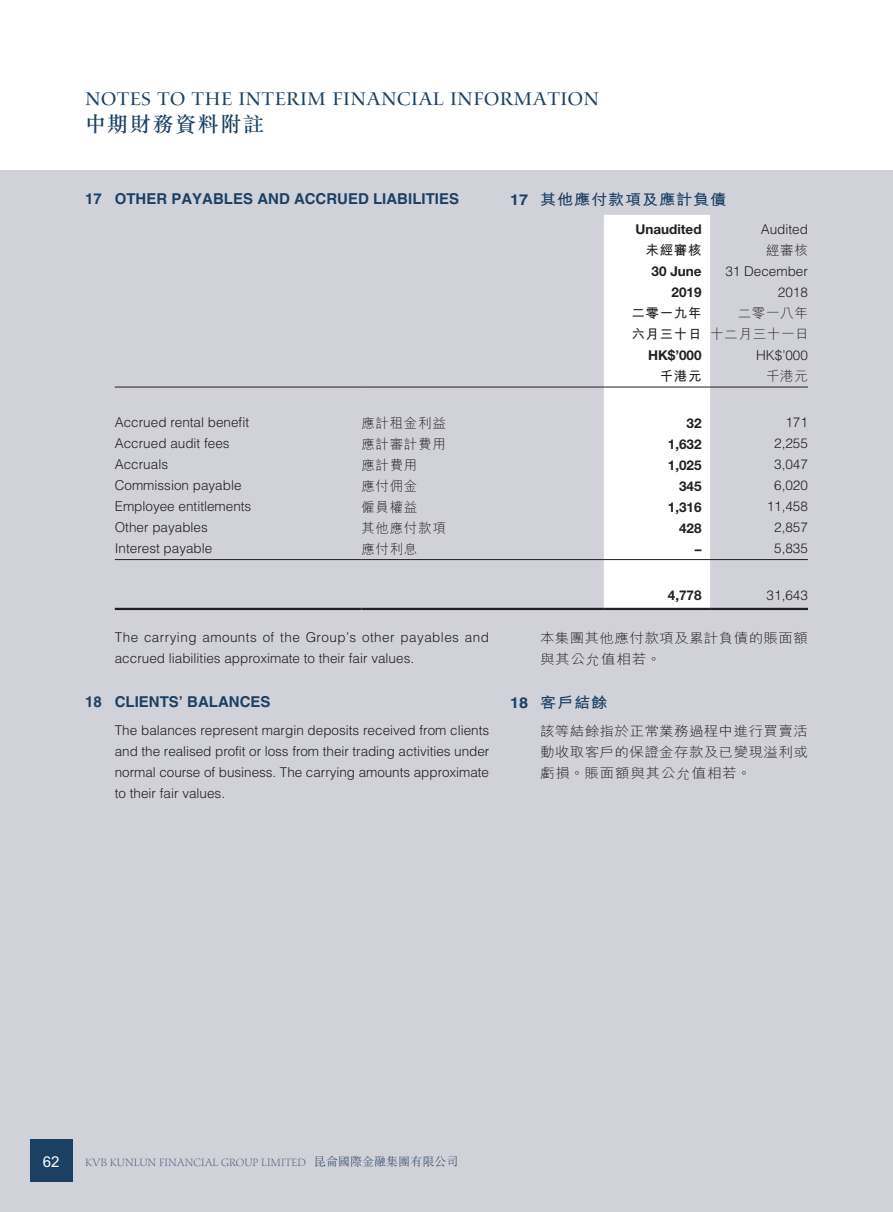
<style>
.page{position:relative;width:893px;height:1212px;background:#fff}
.page>*{position:absolute;margin:0;border:0;box-sizing:border-box;transform-origin:0 0}
.t1{font:21px "Waters Titling Pro";letter-spacing:.025em;color:#1b4064}
.t2{font:500 21px "M Sung HK";letter-spacing:.075em;color:#1b4064}
.t3{font:700 15px "Helvetica LT Std";color:#1b4064}
.t4{font:700 15px "M Hei HK";letter-spacing:.05em;color:#1b4064;scale:1.08 1}
.t5{font:700 15px "M Hei HK";color:#fff}
.t6{font:300 13.5px/21px "Helvetica LT Std";color:#231f20}
.t7{font:700 13.5px "Helvetica Neue LT Std";color:#231f20}
.t8{font:300 13.5px/21px "M Hei HK";letter-spacing:.05em;color:#231f20;text-align:right}
.t9{font:300 13.5px/21px "M Hei HK";letter-spacing:.05em;color:#231f20;text-align:justify;scale:1.08 1}
.t10{font:300 13.5px/21px "M Hei HK";letter-spacing:.02em;color:#231f20;scale:1.08 1}
.t11{font:700 13.5px/21px "M Hei HK";letter-spacing:.05em;color:#231f20}
.t12{font:300 12px "Waters Titling Pro";color:#3c5272}
.s1{font-family:"Helvetica LT Std"}
.s2{font-family:"M Sung HK"}
</style>
<div class="page">
<div style="left:0;top:170px;width:892px;height:1042px;background:#d1d1da"></div>
<div style="left:30px;top:1140px;width:42px;height:42px;background:#1b4064"></div>
<div style="left:604px;top:215px;width:106px;height:392px;background:#fff"></div>
<hr style="left:115px;top:387px;width:246px;height:1px;background:#231f20">
<hr style="left:361px;top:387px;width:243px;height:1px;background:#231f20">
<hr style="left:604px;top:387px;width:106px;height:1px;background:#231f20">
<hr style="left:710px;top:387px;width:98px;height:1px;background:#231f20">
<hr style="left:115px;top:559px;width:246px;height:1px;background:#231f20">
<hr style="left:361px;top:559px;width:243px;height:1px;background:#231f20">
<hr style="left:604px;top:559px;width:106px;height:1px;background:#231f20">
<hr style="left:710px;top:559px;width:98px;height:1px;background:#231f20">
<hr style="left:115px;top:608px;width:246px;height:2px;background:#231f20">
<hr style="left:361px;top:608px;width:243px;height:2px;background:#231f20">
<hr style="left:604px;top:608px;width:106px;height:2px;background:#231f20">
<hr style="left:710px;top:608px;width:98px;height:2px;background:#231f20">
<h1 class="t1" style="left:85px;top:87px;width:516px">NOTES TO THE INTERIM FINANCIAL INFORMATION</h1>
<h1 class="t2" style="left:85px;top:109px;width:181px">中期財務資料附註</h1>
<p class="t3" style="left:85px;top:189px;width:375px">17 OTHER PAYABLES AND ACCRUED LIABILITIES</p>
<p class="t4" style="left:510px;top:188px;width:202px"><span class="s1">17</span> 其他應付款項及應計負債</p>
<p class="t7" style="left:635px;top:221px;width:68px">Unaudited</p>
<p class="t6" style="left:761px;top:218px;width:49px">Audited</p>
<p class="t11" style="left:646px;top:239px;width:58px">未經審核</p>
<p class="t8" style="left:766px;top:239px;width:43px">經審核</p>
<p class="t7" style="left:652px;top:263px;width:52px">30 June</p>
<p class="t6" style="left:725px;top:260px;width:84px">31 December</p>
<p class="t7" style="left:672px;top:284px;width:32px">2019</p>
<p class="t6" style="left:778px;top:281px;width:32px">2018</p>
<p class="t11" style="left:631px;top:302px;width:72px">二零一九年六月三十日</p>
<p class="t8" style="left:710px;top:302px;width:100px">二零一八年<br>十二月三十一日</p>
<p class="t7" style="left:648px;top:347px;width:55px">HK$’000</p>
<p class="t6" style="left:756px;top:344px;width:53px">HK$’000</p>
<p class="t11" style="left:660px;top:365px;width:43px">千港元</p>
<p class="t8" style="left:766px;top:365px;width:43px">千港元</p>
<p class="t6" style="left:115px;top:412px;width:136px">Accrued rental benefit</p>
<p class="t8" style="left:361px;top:412px;width:86px">應計租金利益</p>
<p class="t7" style="left:687px;top:414px;width:17px">32</p>
<p class="t6" style="left:785px;top:412px;width:24px">171</p>
<p class="t6" style="left:115px;top:433px;width:116px">Accrued audit fees</p>
<p class="t8" style="left:361px;top:433px;width:86px">應計審計費用</p>
<p class="t7" style="left:668px;top:435px;width:35px">1,632</p>
<p class="t6" style="left:774px;top:433px;width:35px">2,255</p>
<p class="t6" style="left:115px;top:454px;width:55px">Accruals</p>
<p class="t8" style="left:361px;top:454px;width:58px">應計費用</p>
<p class="t7" style="left:668px;top:456px;width:35px">1,025</p>
<p class="t6" style="left:774px;top:454px;width:35px">3,047</p>
<p class="t6" style="left:115px;top:475px;width:128px">Commission payable</p>
<p class="t8" style="left:361px;top:475px;width:58px">應付佣金</p>
<p class="t7" style="left:679px;top:477px;width:24px">345</p>
<p class="t6" style="left:774px;top:475px;width:35px">6,020</p>
<p class="t6" style="left:115px;top:496px;width:138px">Employee entitlements</p>
<p class="t8" style="left:361px;top:496px;width:58px">僱員權益</p>
<p class="t7" style="left:668px;top:499px;width:35px">1,316</p>
<p class="t6" style="left:767px;top:496px;width:43px">11,458</p>
<p class="t6" style="left:115px;top:517px;width:95px">Other payables</p>
<p class="t8" style="left:361px;top:517px;width:86px">其他應付款項</p>
<p class="t7" style="left:679px;top:520px;width:24px">428</p>
<p class="t6" style="left:774px;top:517px;width:35px">2,857</p>
<p class="t6" style="left:115px;top:538px;width:99px">Interest payable</p>
<p class="t8" style="left:361px;top:538px;width:58px">應付利息</p>
<p class="t7" style="left:695px;top:541px;width:8px">–</p>
<p class="t6" style="left:774px;top:538px;width:35px">5,835</p>
<p class="t7" style="left:668px;top:587px;width:35px">4,778</p>
<p class="t6" style="left:767px;top:584px;width:43px">31,643</p>
<p class="t6" style="left:115px;top:627px;width:376px">The carrying amounts of the Group’s other payables and accrued liabilities approximate to their fair values.</p>
<p class="t3" style="left:85px;top:692px;width:187px">18 CLIENTS’ BALANCES</p>
<p class="t6" style="left:115px;top:719px;width:376px;text-align:justify">The balances represent margin deposits received from clients and the realised profit or loss from their trading activities under normal course of business. The carrying amounts approximate to their fair values.</p>
<p class="t10" style="left:540px;top:627px;width:250px">本集團其他應付款項及累計負債的賬面額與其公允值相若。</p>
<p class="t4" style="left:510px;top:691px;width:91px"><span class="s1">18</span> 客戶結餘</p>
<p class="t9" style="left:540px;top:720px;width:250px">該等結餘指於正常業務過程中進行買賣活動收取客戶的保證金存款及已變現溢利或虧損。賬面額與其公允值相若。</p>
<p class="t5" style="left:43px;top:1150px;width:18px">62</p>
<p class="t12" style="left:85px;top:1156px;width:375px">KVB KUNLUN FINANCIAL GROUP LIMITED <span class="s2">昆侖國際金融集團有限公司</span></p>
</div>
